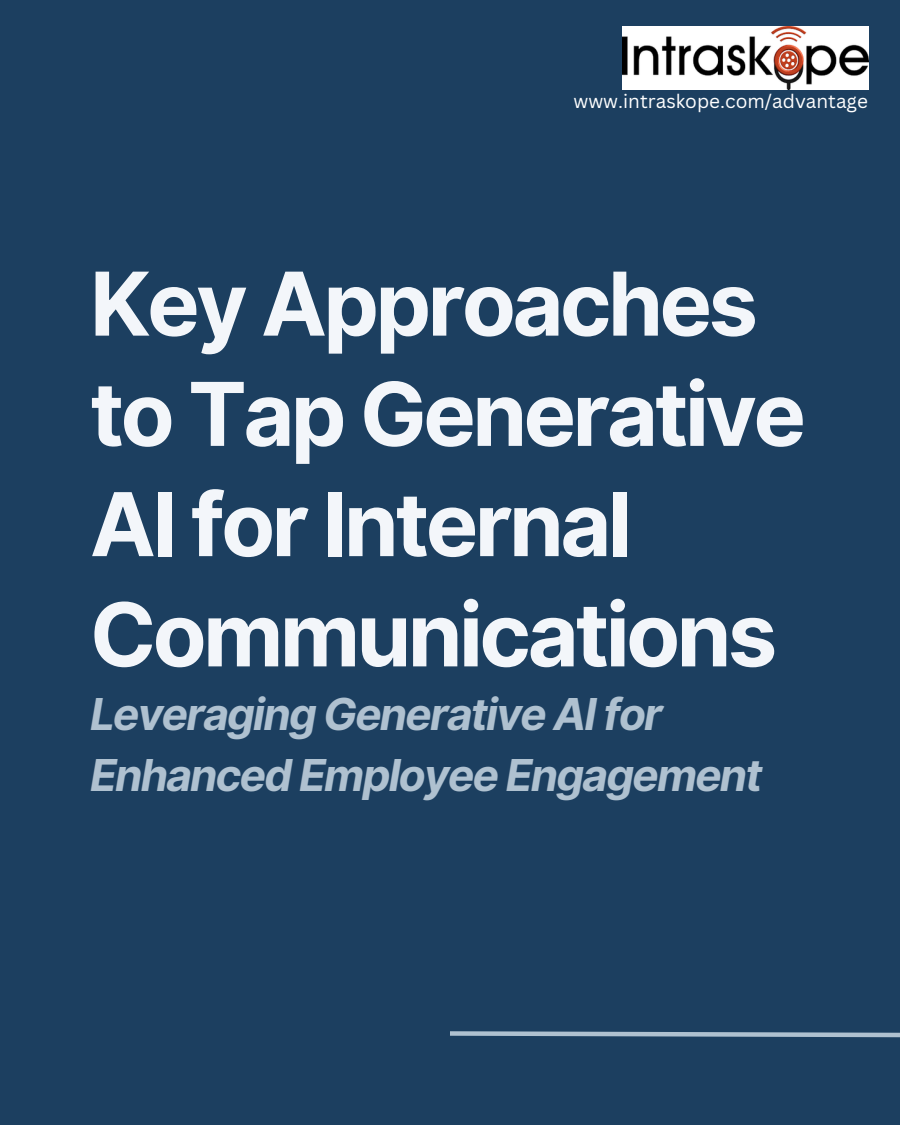
<style>
.page{position:relative;width:900px;height:1125px;background:#1c3f60}
.page>*{position:absolute;margin:0;border:0;box-sizing:border-box;transform-origin:0 0}
.t1{font:700 88px/110.2px "Inter";letter-spacing:-.04em;color:#f3f6fa}
.t2{font:italic 700 44px/61.5px "Inter";letter-spacing:-.04em;color:#afc1d0}
.t3{font:19px "Canva Sans";color:#fff}
</style>
<div class="page">
<svg style="left:450px;top:1031px;width:450px;height:7px"></svg>
<img style="left:622px;top:27px;width:246px;height:63px">
<p class="t3" style="left:573px;top:88px;width:296px">www.intraskope.com/advantage</p>
<p class="t1" style="left:90px;top:249px;width:718px">Key Approaches to Tap Generative<br>AI for Internal<br>Communications</p>
<p class="t2" style="left:90px;top:683px;width:674px">Leveraging Generative AI for<br>Enhanced Employee Engagement</p>
</div>
